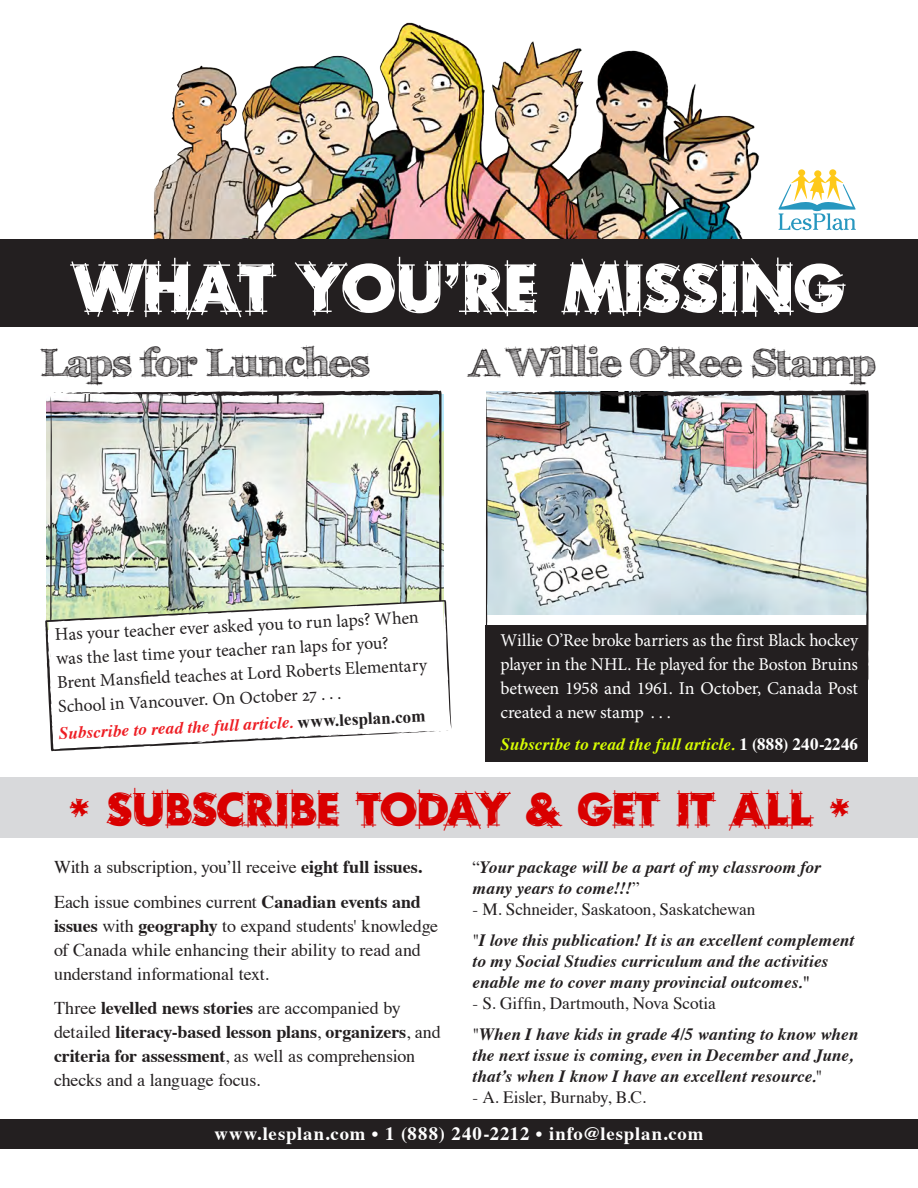
<style>
.page{position:relative;width:918px;height:1188px;background:#fff}
.page>*{position:absolute;margin:0;border:0;box-sizing:border-box;transform-origin:0 0}
.t1{font:66px "Rough Draft";color:#fff}
.C-_Article_title{font:45px "Rough Draft";color:#d90000}
.Article_Headline{font:700 39px "FFF Tusj";letter-spacing:-.01em;color:#231f20}
.Footers{font:700 18.75px "Times";letter-spacing:.045em;color:#fff}
.Text_basic{font:18px/24px "Times";letter-spacing:-.01em;color:#231f20}
.Article_First_Para_Centered{font:18px/24px "Minion Pro";color:#231f20}
.Article_First_Para_Reverse{font:18px/24px "Minion Pro";letter-spacing:-.01em;color:#fff;text-align:justify}
.Text_basic-2{font:italic 700 17.25px/21px "Times";letter-spacing:.005em;color:#231f20}
.Text_basic-3{font:17.25px "Times";letter-spacing:-.01em;color:#231f20}
.Article_First_Para_Centered-2{font:italic 700 17.25px "Times";color:#ee1d23}
.Article_First_Para_Reverse-2{font:italic 700 17.25px "Times";letter-spacing:.005em;color:#d9ff03}
.s1{font-family:"Times New Roman";font-style:normal;color:#231f20}
.s2{color:#231f20}
.s3{font-style:normal;color:#fff}
.s4{font-weight:700}
.s5{font-weight:400;font-style:normal}
</style>
<div class="page">
<img style="left:50px;top:390px;width:392px;height:210px">
<svg style="left:52px;top:392px;width:13px;height:1px"></svg>
<img style="left:486px;top:390px;width:383px;height:290px">
<svg style="left:488px;top:392px;width:12px;height:1px"></svg>
<div style="left:0;top:777px;width:918px;height:61px;background:#d8d9db"></div>
<div style="left:486px;top:625px;width:382px;height:137px;background:#231f20"></div>
<svg style="left:45px;top:600px;width:406px;height:152px"></svg>
<svg style="left:437px;top:731px;width:13px;height:1px"></svg>
<img style="left:153px;top:22px;width:607px;height:217px">
<div style="left:0;top:239px;width:918px;height:87px;background:#231f20"></div>
<svg style="left:778px;top:169px;width:78px;height:61px"></svg>
<div style="left:0;top:1119px;width:918px;height:30px;background:#231f20"></div>
<p class="t1" style="left:76px;top:245px;width:771px">WHAT YOU’RE MISSING</p>
<p class="Article_Headline" style="left:41px;top:339px;width:330px">Laps for Lunches</p>
<p class="Article_Headline" style="left:469px;top:339px;width:408px">A Willie O’Ree Stamp</p>
<p class="Article_First_Para_Centered" style="left:54px;top:623px;width:372px;rotate:-3deg">Has your teacher ever asked you to run laps? When was the last time your teacher ran laps for you?<br>Brent Mansfi eld teaches at Lord Roberts Elementary School in Vancouver. On October 27 . . .</p>
<p class="Article_First_Para_Centered-2" style="left:58px;top:718px;width:369px;rotate:-3deg">Subscribe to read the full article. <span class="s1">www.lesplan.com</span></p>
<p class="Article_First_Para_Reverse" style="left:501px;top:629px;width:359px">Willie O’Ree broke barriers as the first Black hockey player in the NHL. He played for the Boston Bruins between 1958 and 1961. In October, Canada Post created a new stamp<span class="s2">..</span>. . .</p>
<p class="Article_First_Para_Reverse-2" style="left:501px;top:728px;width:359px">Subscribe to read the full article. <span class="s3">1 (888) 240-2246</span></p>
<p class="C-_Article_title" style="left:71px;top:780px;width:780px">* SUBSCRIBE TODAY &amp; GET IT ALL *</p>
<p class="Text_basic" style="left:54px;top:854px;width:370px">With a subscription, you’ll receive <span class="s4">eight full issues.</span></p>
<p class="Text_basic" style="left:54px;top:888px;width:386px">Each issue combines current <span class="s4">Canadian events and issues</span> with <span class="s4">geography</span> to expand students' knowledge of Canada while enhancing their ability to read and understand informational text.</p>
<p class="Text_basic" style="left:54px;top:994px;width:388px">Three <span class="s4">levelled news stories</span> are accompanied by detailed <span class="s4">literacy-based lesson plans</span>, <span class="s4">organizers</span>, and <span class="s4">criteria for assessment</span>, as well as comprehension checks and a language focus.</p>
<p class="Text_basic-2" style="left:472px;top:855px;width:350px"><span class="s5">“</span>Your package will be a part of my classroom for many years to come!!!<span class="s5">”</span></p>
<p class="Text_basic-3" style="left:472px;top:893px;width:285px">- M. Schneider, Saskatoon, Saskatchewan</p>
<p class="Text_basic-2" style="left:472px;top:928px;width:383px"><span class="s5">"</span>I love this publication! It is an excellent complement to my Social Studies curriculum and the activities enable me to cover many provincial outcomes."</p>
<p class="Text_basic-3" style="left:472px;top:987px;width:245px">- S. Giffin, Dartmouth, Nova Scotia</p>
<p class="Text_basic-2" style="left:472px;top:1022px;width:387px"><span class="s5">"</span>When I have kids in grade 4/5 wanting to know when the next issue is coming, even in December and June, that’s when I know I have an excellent resource.<span class="s5">"</span></p>
<p class="Text_basic-3" style="left:472px;top:1081px;width:175px">- A. Eisler, Burnaby, B.C.</p>
<p class="Footers" style="left:215px;top:1116px;width:490px">www.lesplan.com • 1 (888) 240-2212 • info@lesplan.com</p>
</div>
